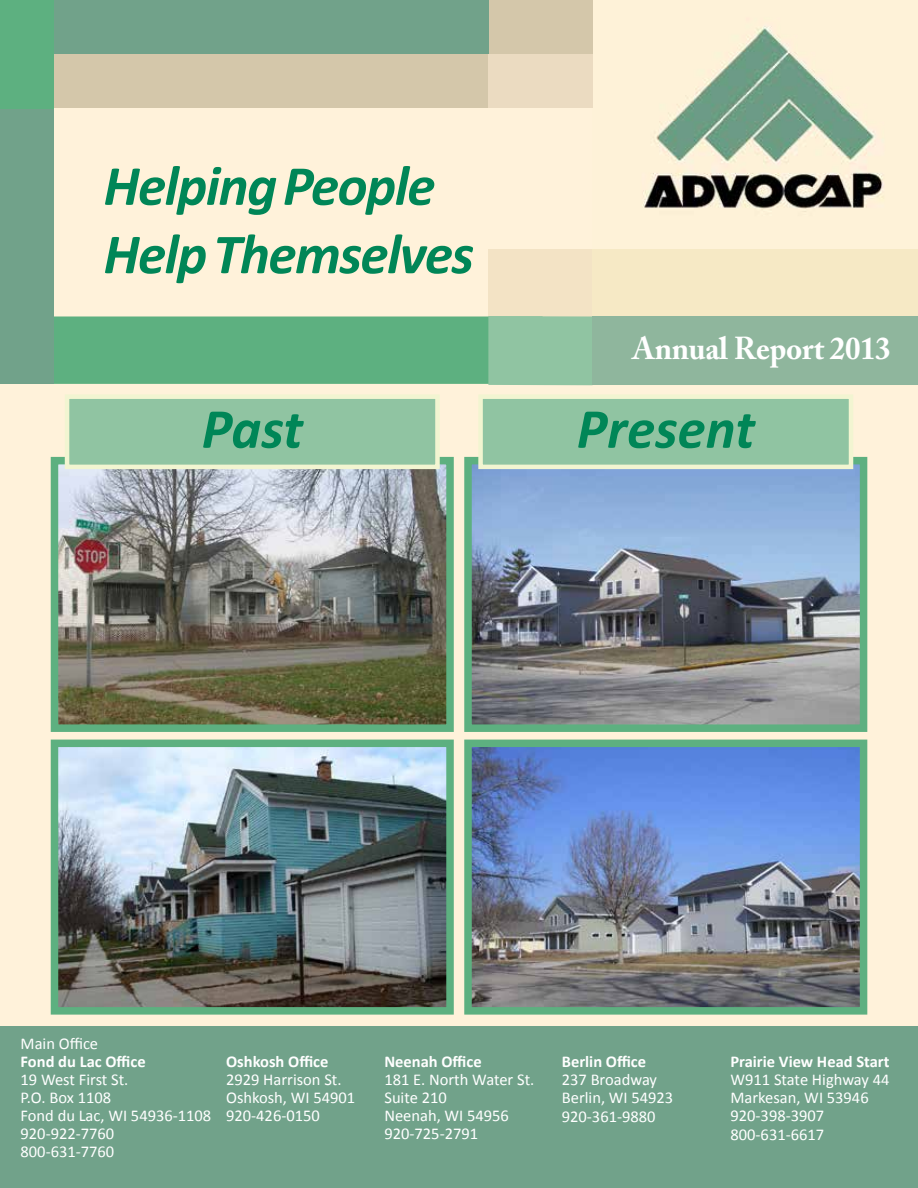
<style>
.page{position:relative;width:918px;height:1188px;background:#fff2da}
.page>*{position:absolute;margin:0;border:0;box-sizing:border-box;transform-origin:0 0}
.t1{font:italic 700 57px/68.4px "Calibri";letter-spacing:-.025em;color:#008657}
.t2{font:italic 700 57px "Calibri";color:#008657}
.t3{font:700 31.5px "Adobe Caslon Pro";letter-spacing:-.01em;color:#fff}
.t4{font:16.5px/18px "Calibri";color:#fff}
.t5{font:700 16.5px "Calibri";color:#fff}
</style>
<div class="page">
<img style="left:592px;top:0;width:326px;height:250px">
<div style="left:1px;top:0;width:489px;height:54px;background:#71a28a"></div>
<div style="left:0;top:1026px;width:918px;height:162px;background:#71a28a"></div>
<div style="left:0;top:0;width:54px;height:110px;background:#5db080"></div>
<div style="left:489px;top:0;width:103px;height:54px;background:#d4c7aa"></div>
<div style="left:54px;top:54px;width:434px;height:54px;background:#d4c7aa"></div>
<div style="left:488px;top:54px;width:104px;height:53px;background:#ebdbc1"></div>
<div style="left:592px;top:250px;width:326px;height:135px;background:#f6e9c5"></div>
<div style="left:488px;top:250px;width:104px;height:113px;background:#f3e3c5"></div>
<div style="left:54px;top:316px;width:434px;height:68px;background:#5db080"></div>
<div style="left:0;top:110px;width:54px;height:274px;background:#71a28a"></div>
<div style="left:488px;top:316px;width:105px;height:69px;background:#90c4a2"></div>
<div style="left:592px;top:316px;width:326px;height:69px;background:#8fb69d"></div>
<img style="left:60px;top:466px;width:385px;height:257px">
<div style="left:51px;top:457px;width:403px;height:275px;border:8px solid #5db080"></div>
<img style="left:60px;top:749px;width:385px;height:257px">
<div style="left:51px;top:740px;width:403px;height:275px;border:8px solid #5db080"></div>
<img style="left:473px;top:466px;width:385px;height:257px">
<div style="left:464px;top:457px;width:403px;height:275px;border:8px solid #5db080"></div>
<img style="left:473px;top:749px;width:385px;height:257px">
<div style="left:464px;top:740px;width:403px;height:275px;border:8px solid #5db080"></div>
<div style="left:67px;top:397px;width:370px;height:70px;background:#90c4a2"></div>
<div style="left:65px;top:394px;width:375px;height:75px;border:4px solid #f2f5d1"></div>
<div style="left:481px;top:397px;width:370px;height:70px;background:#90c4a2"></div>
<div style="left:478px;top:394px;width:375px;height:75px;border:4px solid #f2f5d1"></div>
<h1 class="t1" style="left:104px;top:149px;width:372px">Helping People<br>Help Themselves</h1>
<h2 class="t3" style="left:633px;top:329px;width:260px">Annual Report 2013</h2>
<h1 class="t1" style="left:202px;top:392px;width:103px">Past</h1>
<h1 class="t2" style="left:577px;top:393px;width:180px">Present</h1>
<p class="t4" style="left:21px;top:1033px;width:79px">Main Office</p>
<p class="t5" style="left:21px;top:1051px;width:127px">Fond du Lac Office</p>
<p class="t4" style="left:21px;top:1069px;width:192px">19 West First St.<br>P.O. Box 1108<br>Fond du Lac, WI 54936-1108<br>920-922-7760<br>800-631-7760</p>
<p class="t5" style="left:226px;top:1051px;width:104px">Oshkosh Office</p>
<p class="t4" style="left:226px;top:1069px;width:131px">2929 Harrison St.<br>Oshkosh, WI 54901<br>920-426-0150</p>
<p class="t5" style="left:384px;top:1051px;width:99px">Neenah Office</p>
<p class="t4" style="left:384px;top:1069px;width:151px">181 E. North Water St.<br>Suite 210<br>Neenah, WI 54956<br>920-725-2791</p>
<p class="t5" style="left:562px;top:1051px;width:86px">Berlin Office</p>
<p class="t4" style="left:562px;top:1069px;width:113px">237 Broadway<br>Berlin, WI 54923</p>
<p class="t4" style="left:562px;top:1107px;width:95px">920-361-9880</p>
<p class="t5" style="left:731px;top:1051px;width:161px">Prairie View Head Start</p>
<p class="t4" style="left:731px;top:1069px;width:160px">W911 State Highway 44<br>Markesan, WI 53946<br>920-398-3907</p>
<p class="t4" style="left:731px;top:1125px;width:95px">800-631-6617</p>
</div>
